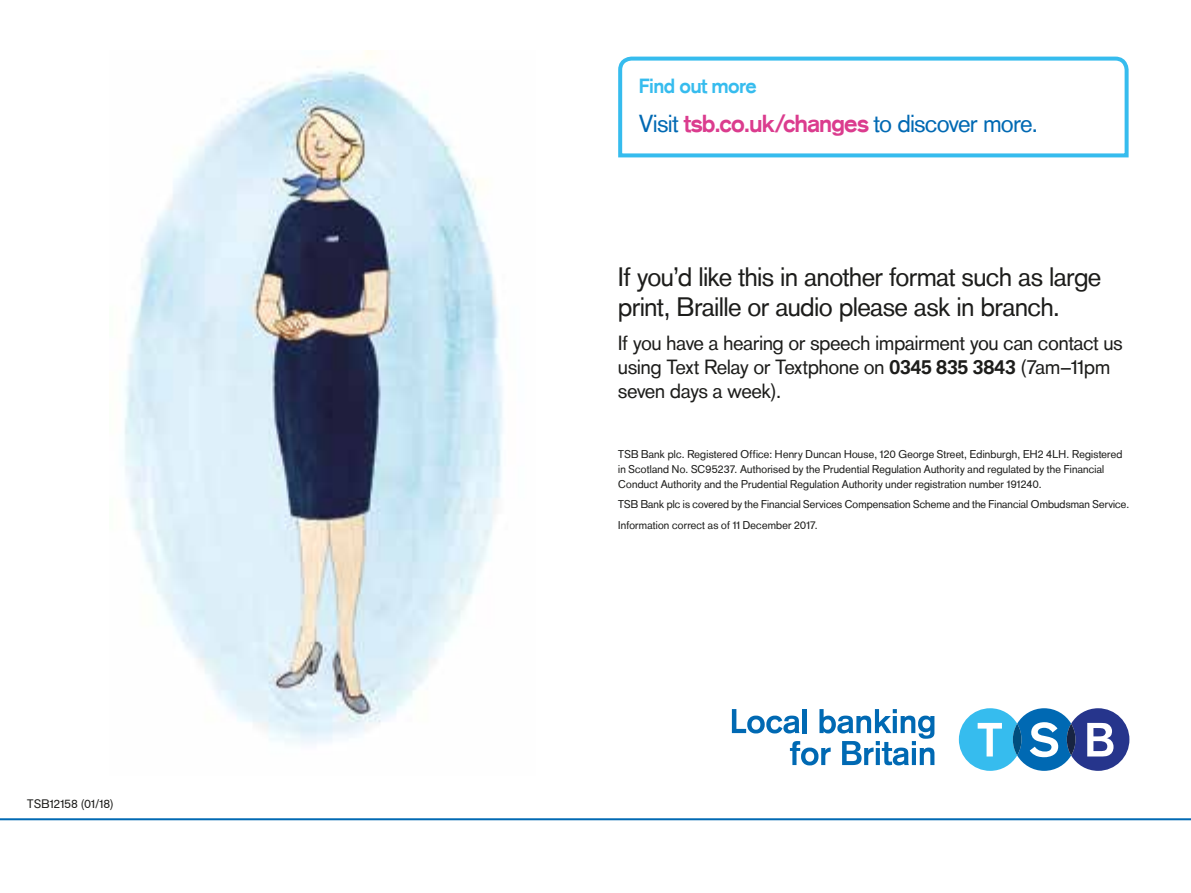
<style>
.page{position:relative;width:1191px;height:893px;background:#fff}
.page>*{position:absolute;margin:0;border:0;box-sizing:border-box;transform-origin:0 0}
.t1{font:26px/30px "Basic Commercialfor TSB";letter-spacing:-.005em;color:#1d1d1b}
.t2{font:24px "Basic Commercialfor TSB";letter-spacing:-.005em;color:#0069b3}
.t3{font:20px/24px "Basic Commercialfor TSB";letter-spacing:.005em;color:#1d1d1b}
.t4{font:700 20px "Basic Commercialfor TSB";letter-spacing:.005em;color:#36bcee}
.t5{font:12px "Basic Commercialfor TSB";letter-spacing:.035em;color:#1d1d1b}
.t6{font:11px/15px "Basic Commercialfor TSB";letter-spacing:.02em;color:#1d1d1b}
.s1{font-weight:700;color:#db3c8e}
.s2{font-weight:700}
</style>
<div class="page">
<hr style="left:0;top:818px;width:1191px;height:2px;background:#0069b3">
<img style="left:124px;top:51px;width:379px;height:693px">
<svg style="left:958px;top:708px;width:172px;height:63px"></svg>
<svg style="left:732px;top:709px;width:202px;height:56px"></svg>
<svg style="left:618px;top:56px;width:511px;height:102px"></svg>
<p class="t5" style="left:27px;top:796px;width:88px">TSB12158 (01/18)</p>
<h3 class="t4" style="left:639px;top:74px;width:119px">Find out more</h3>
<h2 class="t2" style="left:639px;top:110px;width:400px">Visit <span class="s1">tsb.co.uk/changes</span> to discover more.</h2>
<h1 class="t1" style="left:618px;top:262px;width:484px">If you’d like this in another format such as large print, Braille or audio please ask in branch.</h1>
<h3 class="t3" style="left:618px;top:331px;width:506px">If you have a hearing or speech impairment you can contact us using Text Relay or Textphone on <span class="s2">0345 835 3843</span> (7am–11pm seven days a week).</h3>
<p class="t6" style="left:618px;top:446px;width:506px">TSB Bank plc. Registered Office: Henry Duncan House, 120 George Street, Edinburgh, EH2 4LH. Registered in Scotland No. SC95237. Authorised by the Prudential Regulation Authority and regulated by the Financial<br>Conduct Authority and the Prudential Regulation Authority under registration number 191240.</p>
<p class="t6" style="left:618px;top:494px;width:512px;line-height:20.6px">TSB Bank plc is covered by the Financial Services Compensation Scheme and the Financial Ombudsman Service.<br>Information correct as of 11 December 2017.</p>
</div>
